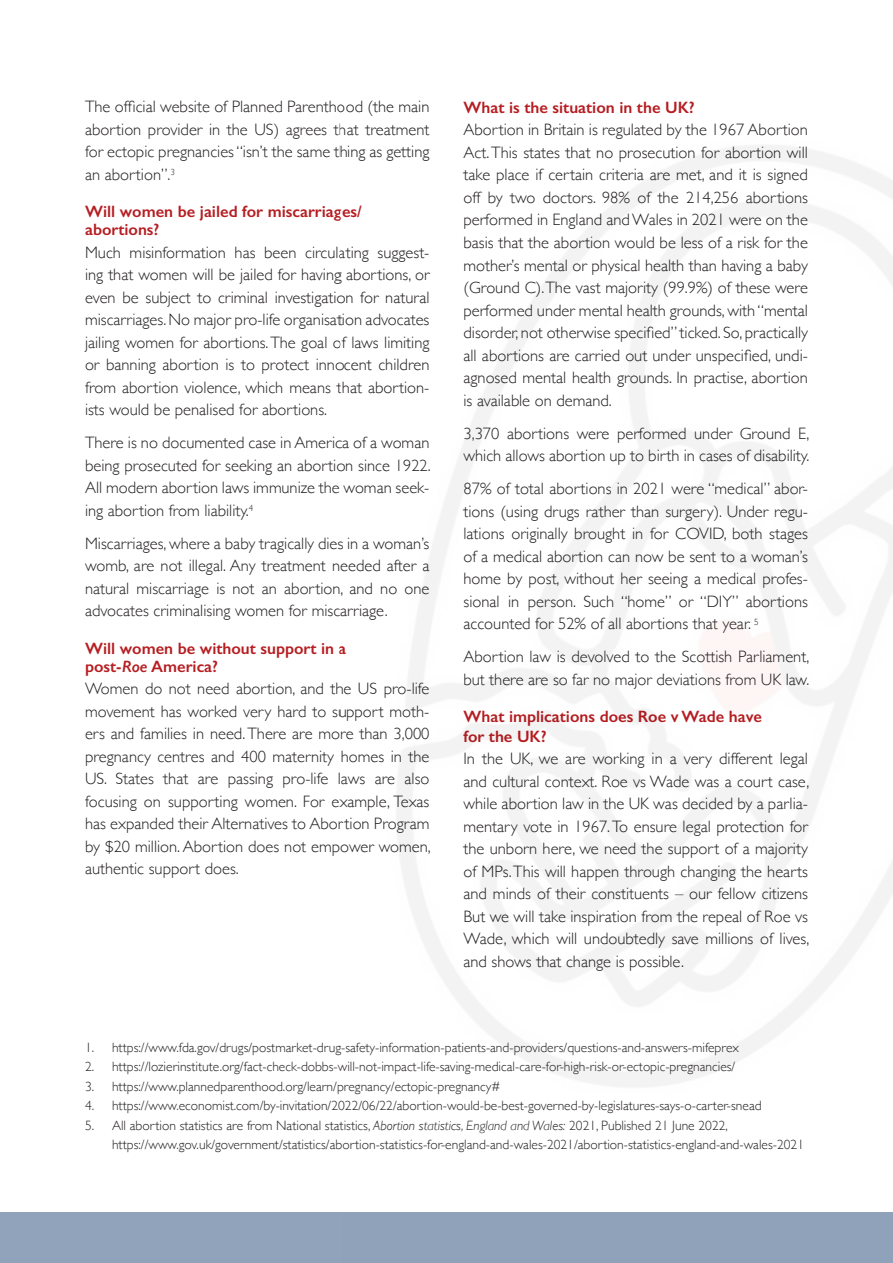
<style>
.page{position:relative;width:893px;height:1263px;background:#fff}
.page>*{position:absolute;margin:0;border:0;box-sizing:border-box;transform-origin:0 0}
.t1{font:300 16.5px/22.5px "Gill Sans";color:#231f20;text-align:justify}
.t2{font:600 16.5px "Gill Sans";color:#b61e22}
.t3{font:300 13.5px/19.5px "Gill Sans";color:#231f20}
.s1{font-style:italic}
</style>
<div class="page">
<div style="left:0;top:1212px;width:893px;height:51px;background:#90a2ba"></div>
<p class="t1" style="left:85px;top:95px;width:346px">The official website of Planned Parenthood (the main abortion provider in the US) agrees that treatment for ectopic pregnancies “isn’t the same thing as getting an abortion”.<sup>3</sup></p>
<p class="t2" style="left:85px;top:202px;width:278px">Will women be jailed for miscarriages/</p>
<p class="t2" style="left:85px;top:220px;width:76px">abortions?</p>
<p class="t1" style="left:85px;top:240px;width:346px">Much misinformation has been circulating suggest&shy;ing that women will be jailed for having abortions, or even be subject to criminal investigation for natural</p>
<p class="t1" style="left:85px;top:308px;width:346px">miscarriages. No major pro-life organisation advocates jailing women for abortions. The goal of laws limiting or banning abortion is to protect innocent children from abortion violence, which means that abortion&shy;ists would be penalised for abortions.</p>
<p class="t1" style="left:85px;top:431px;width:347px">There is no documented case in America of a woman being prosecuted for seeking an abortion since 1922.<br>All modern abortion laws immunize the woman seek&shy;ing abortion from liability.<sup>4</sup></p>
<p class="t1" style="left:85px;top:531px;width:346px">Miscarriages, where a baby tragically dies in a woman’s womb, are not illegal. Any treatment needed after a natural miscarriage is not an abortion, and no one advocates criminalising women for miscarriage.</p>
<p class="t2" style="left:85px;top:638px;width:263px">Will women be without support in a</p>
<p class="t2" style="left:85px;top:656px;width:135px">post-<span class="s1">Roe</span> America?</p>
<p class="t1" style="left:85px;top:677px;width:346px">Women do not need abortion, and the US pro-life movement has worked very hard to support moth&shy;ers and families in need. There are more than 3,000 pregnancy centres and 400 maternity homes in the US. States that are passing pro-life laws are also</p>
<p class="t1" style="left:85px;top:789px;width:347px">focusing on supporting women. For example, Texas has expanded their Alternatives to Abortion Program by $20 million. Abortion does not empower women, authentic support does.</p>
<p class="t2" style="left:463px;top:97px;width:233px">What is the situation in the UK?</p>
<p class="t1" style="left:463px;top:118px;width:346px">Abortion in Britain is regulated by the 1967 Abortion Act. This states that no prosecution for abortion will take place if certain criteria are met, and it is signed off by two doctors. 98% of the 214,256 abortions</p>
<p class="t1" style="left:463px;top:208px;width:346px">performed in England and Wales in 2021 were on the basis that the abortion would be less of a risk for the mother’s mental or physical health than having a baby (Ground C). The vast majority (99.9%) of these were performed under mental health grounds, with “mental disorder, not otherwise specified” ticked. So, practically all abortions are carried out under unspecified, undi&shy;agnosed mental health grounds. In practise, abortion is available on demand.</p>
<p class="t1" style="left:463px;top:421px;width:347px">3,370 abortions were performed under Ground E, which allows abortion up to birth in cases of disability.</p>
<p class="t1" style="left:463px;top:477px;width:346px">87% of total abortions in 2021 were “medical” abor&shy;tions (using drugs rather than surgery). Under regu&shy;lations originally brought in for COVID, both stages of a medical abortion can now be sent to a woman’s home by post, without her seeing a medical profes&shy;sional in person. Such “home” or “DIY” abortions</p>
<p class="t1" style="left:463px;top:612px;width:297px">accounted for 52% of all abortions that year. <sup>5</sup></p>
<p class="t1" style="left:463px;top:645px;width:347px">Abortion law is devolved to the Scottish Parliament, but there are so far no major deviations from UK law.</p>
<p class="t2" style="left:463px;top:706px;width:300px">What implications does Roe v Wade have</p>
<p class="t2" style="left:463px;top:726px;width:85px">for the UK?</p>
<p class="t1" style="left:463px;top:747px;width:347px">In the UK, we are working in a very different legal and cultural context. Roe vs Wade was a court case, while abortion law in the UK was decided by a parlia&shy;mentary vote in 1967. To ensure legal protection for the unborn here, we need the support of a majority of MPs. This will happen through changing the hearts and minds of their constituents – our fellow citizens But we will take inspiration from the repeal of Roe vs Wade, which will undoubtedly save millions of lives, and shows that change is possible.</p>
<p class="t3" style="left:85px;top:1037px;width:655px">1. https://www.fda.gov/drugs/postmarket-drug-safety-information-patients-and-providers/questions-and-answers-mifeprex</p>
<p class="t3" style="left:85px;top:1056px;width:652px">2. https://lozierinstitute.org/fact-check-dobbs-will-not-impact-life-saving-medical-care-for-high-risk-or-ectopic-pregnancies/</p>
<p class="t3" style="left:85px;top:1076px;width:417px">3. https://www.plannedparenthood.org/learn/pregnancy/ectopic-pregnancy#</p>
<p class="t3" style="left:85px;top:1095px;width:678px">4. https://www.economist.com/by-invitation/2022/06/22/abortion-would-be-best-governed-by-legislatures-says-o-carter-snead</p>
<p class="t3" style="left:112px;top:1115px;width:693px;text-indent:-27px">5. All abortion statistics are from National statistics, <span class="s1">Abortion statistics, England and Wales:</span> 2021, Published 21 June 2022, https://www.gov.uk/government/statistics/abortion-statistics-for-england-and-wales-2021/abortion-statistics-england-and-wales-2021</p>
</div>
